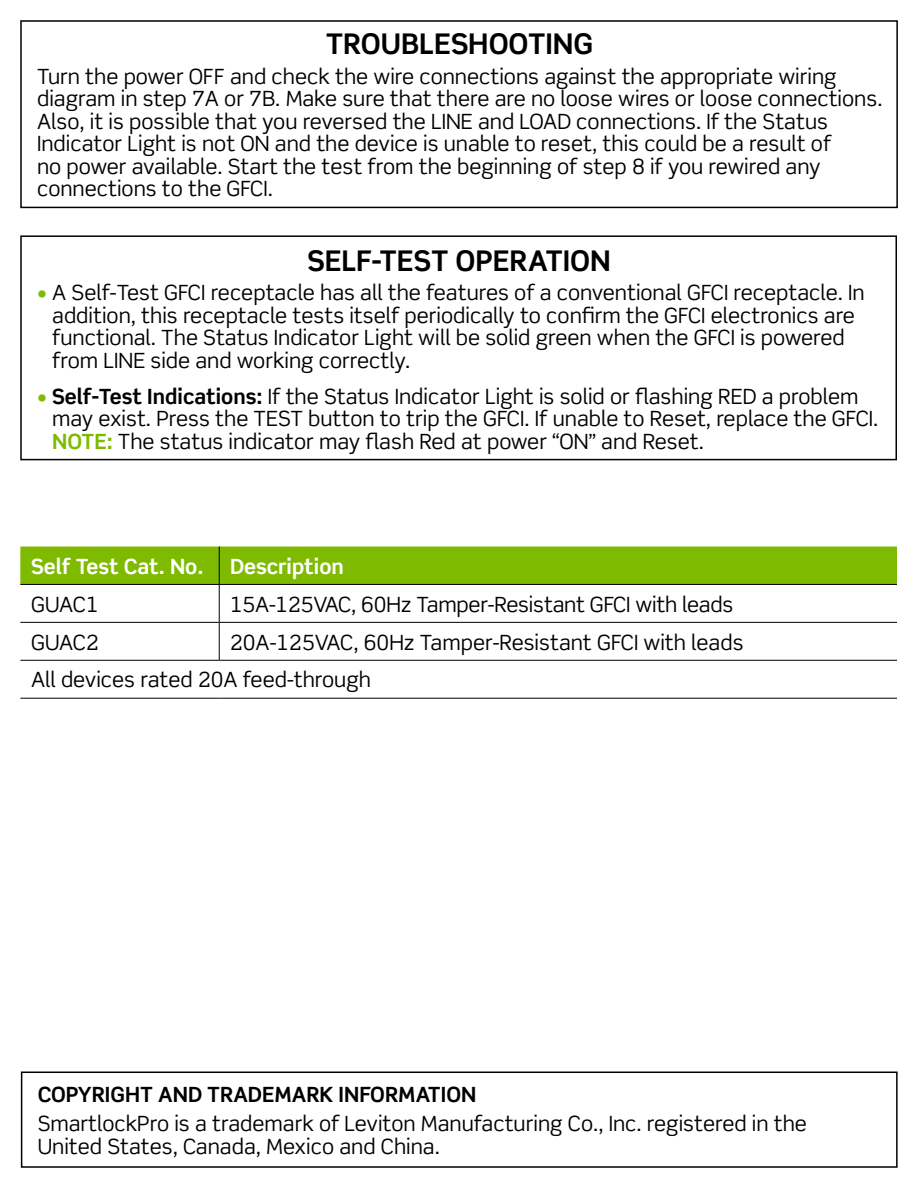
<style>
.page{position:relative;width:918px;height:1188px;background:#fff}
.page>*{position:absolute;margin:0;border:0;box-sizing:border-box;transform-origin:0 0}
.t1{font:700 28.5px "Scene Std";color:#000}
.t2{font:21px/22.5px "Scene Std";color:#000}
.t3{font:700 21px "Scene Std";color:#000}
.t4{font:700 21px "Scene Std";color:#fff}
.s1{color:#7ebb00}
.s2{font-weight:700}
.s3{font-weight:700;color:#7ebb00}
</style>
<div class="page">
<div style="left:20px;top:547px;width:877px;height:37px;background:#7ebb00"></div>
<hr style="left:219px;top:547px;width:1px;height:37px;background:#000">
<hr style="left:20px;top:584px;width:199px;height:1px;background:#000">
<hr style="left:219px;top:584px;width:678px;height:1px;background:#000">
<hr style="left:219px;top:585px;width:1px;height:37px;background:#000">
<hr style="left:20px;top:622px;width:199px;height:1px;background:#000">
<hr style="left:219px;top:622px;width:678px;height:1px;background:#000">
<hr style="left:219px;top:623px;width:1px;height:37px;background:#000">
<hr style="left:20px;top:660px;width:199px;height:1px;background:#000">
<hr style="left:219px;top:660px;width:678px;height:1px;background:#000">
<hr style="left:20px;top:698px;width:199px;height:1px;background:#000">
<hr style="left:219px;top:698px;width:678px;height:1px;background:#000">
<div style="left:21px;top:1072px;width:877px;height:96px;border:2px solid #000"></div>
<div style="left:20px;top:20px;width:878px;height:188px;border:2px solid #000"></div>
<div style="left:20px;top:235px;width:877px;height:225px;border:2px solid #000"></div>
<h1 class="t1" style="left:326px;top:26px;width:269px">TROUBLESHOOTING</h1>
<p class="t2" style="left:37px;top:65px;width:847px">Turn the power OFF and check the wire connections against the appropriate wiring diagram in step 7A or 7B. Make sure that there are no loose wires or loose connections.<br>Also, it is possible that you reversed the LINE and LOAD connections. If the Status Indicator Light is not ON and the device is unable to reset, this could be a result of<br>no power available. Start the test from the beginning of step 8 if you rewired any connections to the GFCI.</p>
<h1 class="t1" style="left:308px;top:243px;width:305px">SELF-TEST OPERATION</h1>
<p class="t2" style="left:52px;top:281px;width:814px;text-indent:-15px"><span class="s1">•</span> A Self-Test GFCI receptacle has all the features of a conventional GFCI receptacle. In addition, this receptacle tests itself periodically to confirm the GFCI electronics are functional. The Status Indicator Light will be solid green when the GFCI is powered from LINE side and working correctly.</p>
<p class="t2" style="left:52px;top:385px;width:828px;text-indent:-15px"><span class="s1">•</span> <span class="s2">Self-Test Indications:</span> If the Status Indicator Light is solid or flashing RED a problem may exist. Press the TEST button to trip the GFCI. If unable to Reset, replace the GFCI.<br><span class="s3">NOTE:</span> The status indicator may flash Red at power “ON” and Reset.</p>
<p class="t4" style="left:31px;top:553px;width:174px">Self Test Cat. No.</p>
<p class="t4" style="left:230px;top:553px;width:115px">Description</p>
<p class="t2" style="left:31px;top:593px;width:69px">GUAC1</p>
<p class="t2" style="left:230px;top:593px;width:505px">15A-125VAC, 60Hz Tamper-Resistant GFCI with leads</p>
<p class="t2" style="left:31px;top:630px;width:69px">GUAC2</p>
<p class="t2" style="left:31px;top:623px;width:714px;line-height:38px;text-indent:199px">20A-125VAC, 60Hz Tamper-Resistant GFCI with leads<br>All devices rated 20A feed-through</p>
<p class="t3" style="left:38px;top:1081px;width:440px">COPYRIGHT AND TRADEMARK INFORMATION</p>
<p class="t2" style="left:38px;top:1112px;width:771px">SmartlockPro is a trademark of Leviton Manufacturing Co., Inc. registered in the<br>United States, Canada, Mexico and China.</p>
</div>
